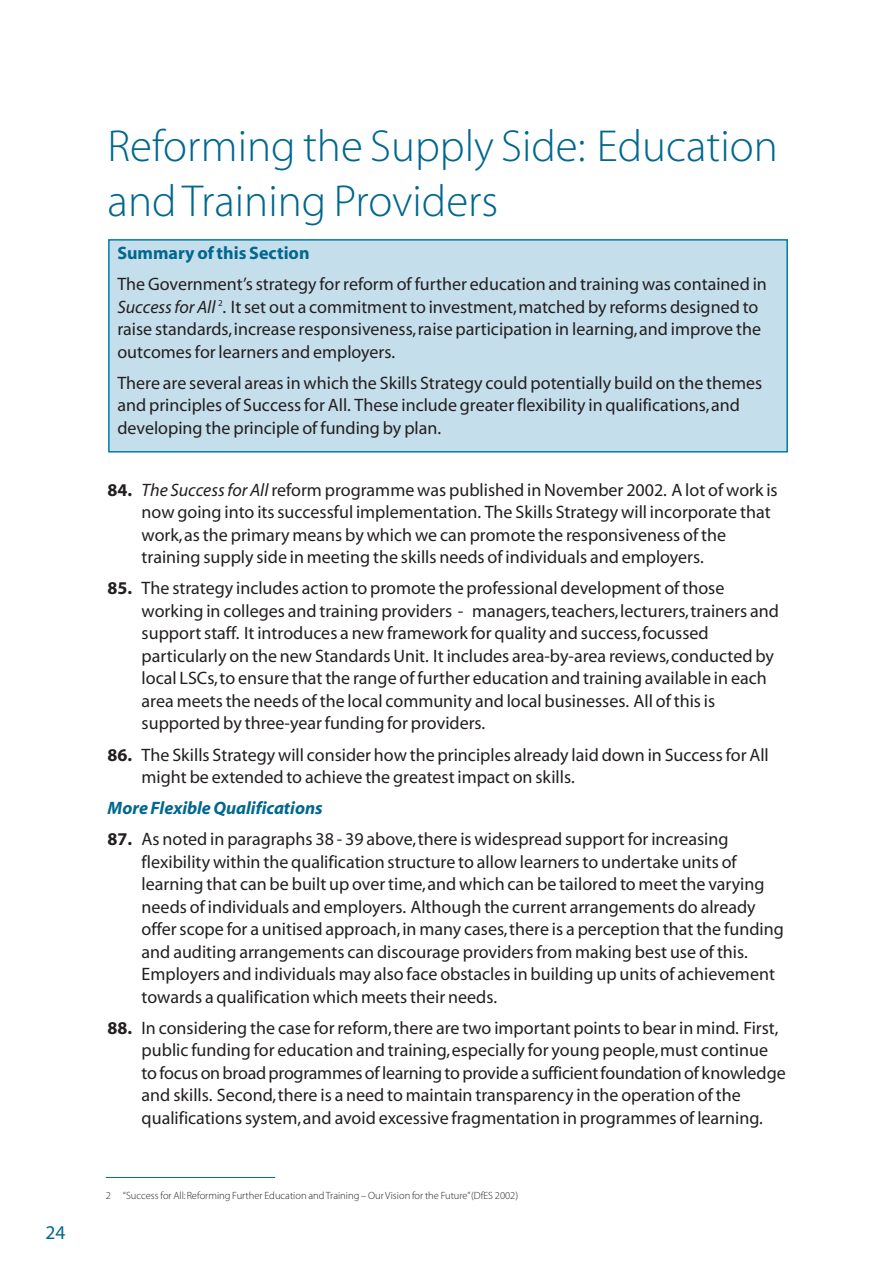
<style>
.page{position:relative;width:893px;height:1262px;background:#fff}
.page>*{position:absolute;margin:0;border:0;box-sizing:border-box;transform-origin:0 0}
.t1{font:45px/54px "Myriad MM 215 600";color:#00678f}
.t2{font:19.5px "Myriad";color:#00678f}
.t3{font:18px/22.5px "Myriad";color:#231f20}
.t4{font:italic 700 18px "Myriad";color:#00678f}
.t5{font:700 18px "Myriad";color:#00678f}
.t6{font:10.5px "Myriad MM 215 600";color:#231f20}
.s1{font-style:italic}
.s2{font-weight:700}
</style>
<div class="page">
<div style="left:109px;top:240px;width:678px;height:212px;background:#c5deeb"></div>
<div style="left:108px;top:239px;width:680px;height:213px;border:2px solid #007da3"></div>
<hr style="left:106px;top:1177px;width:169px;height:1px;background:#00678f">
<p class="t2" style="left:46px;top:1225px;width:22px">24</p>
<h1 class="t1" style="left:108px;top:124px;width:671px">Reforming the Supply Side: Education and Training Providers</h1>
<p class="t5" style="left:117px;top:246px;width:194px">Summary of this Section</p>
<p class="t3" style="left:117px;top:274px;width:651px">The Government’s strategy for reform of further education and training was contained in <span class="s1">Success for All</span> <sup>2</sup>. It set out a commitment to investment,matched by reforms designed to raise standards,increase responsiveness,raise participation in learning,and improve the outcomes for learners and employers.</p>
<p class="t3" style="left:117px;top:373px;width:646px">There are several areas in which the Skills Strategy could potentially build on the themes and principles of Success for All. These include greater flexibility in qualifications,and developing the principle of funding by plan.</p>
<p class="t3" style="left:142px;top:480px;width:637px;text-indent:-34px"><span class="s2">84.</span> <span class="s1">The Success for All</span> reform programme was published in November 2002. A lot of work is now going into its successful implementation. The Skills Strategy will incorporate that work,as the primary means by which we can promote the responsiveness of the training supply side in meeting the skills needs of individuals and employers.</p>
<p class="t3" style="left:142px;top:578px;width:639px;text-indent:-34px"><span class="s2">85.</span> The strategy includes action to promote the professional development of those working in colleges and training providers - managers,teachers,lecturers,trainers and support staff. It introduces a new framework for quality and success,focussed particularly on the new Standards Unit. It includes area-by-area reviews,conducted by local LSCs,to ensure that the range of further education and training available in each area meets the needs of the local community and local businesses. All of this is supported by three-year funding for providers.</p>
<p class="t3" style="left:142px;top:744px;width:628px;text-indent:-34px"><span class="s2">86.</span> The Skills Strategy will consider how the principles already laid down in Success for All might be extended to achieve the greatest impact on skills.</p>
<p class="t4" style="left:108px;top:801px;width:216px">More Flexible Qualifications</p>
<p class="t3" style="left:142px;top:829px;width:643px;text-indent:-34px"><span class="s2">87.</span> As noted in paragraphs 38 - 39 above,there is widespread support for increasing flexibility within the qualification structure to allow learners to undertake units of learning that can be built up over time,and which can be tailored to meet the varying needs of individuals and employers. Although the current arrangements do already offer scope for a unitised approach,in many cases,there is a perception that the funding and auditing arrangements can discourage providers from making best use of this.<br>Employers and individuals may also face obstacles in building up units of achievement towards a qualification which meets their needs.</p>
<p class="t3" style="left:142px;top:1017px;width:645px;text-indent:-34px"><span class="s2">88.</span> In considering the case for reform,there are two important points to bear in mind. First, public funding for education and training,especially for young people,must continue tofocus on broad programmes of learning to provide a sufficient foundation of knowledge and skills. Second,there is a need to maintain transparency in the operation of the qualifications system,and avoid excessive fragmentation in programmes of learning.</p>
<p class="t6" style="left:106px;top:1191px;width:414px">2 “Success for All:Reforming Further Education and Training – Our Vision for the Future”(DfES 2002)</p>
</div>
